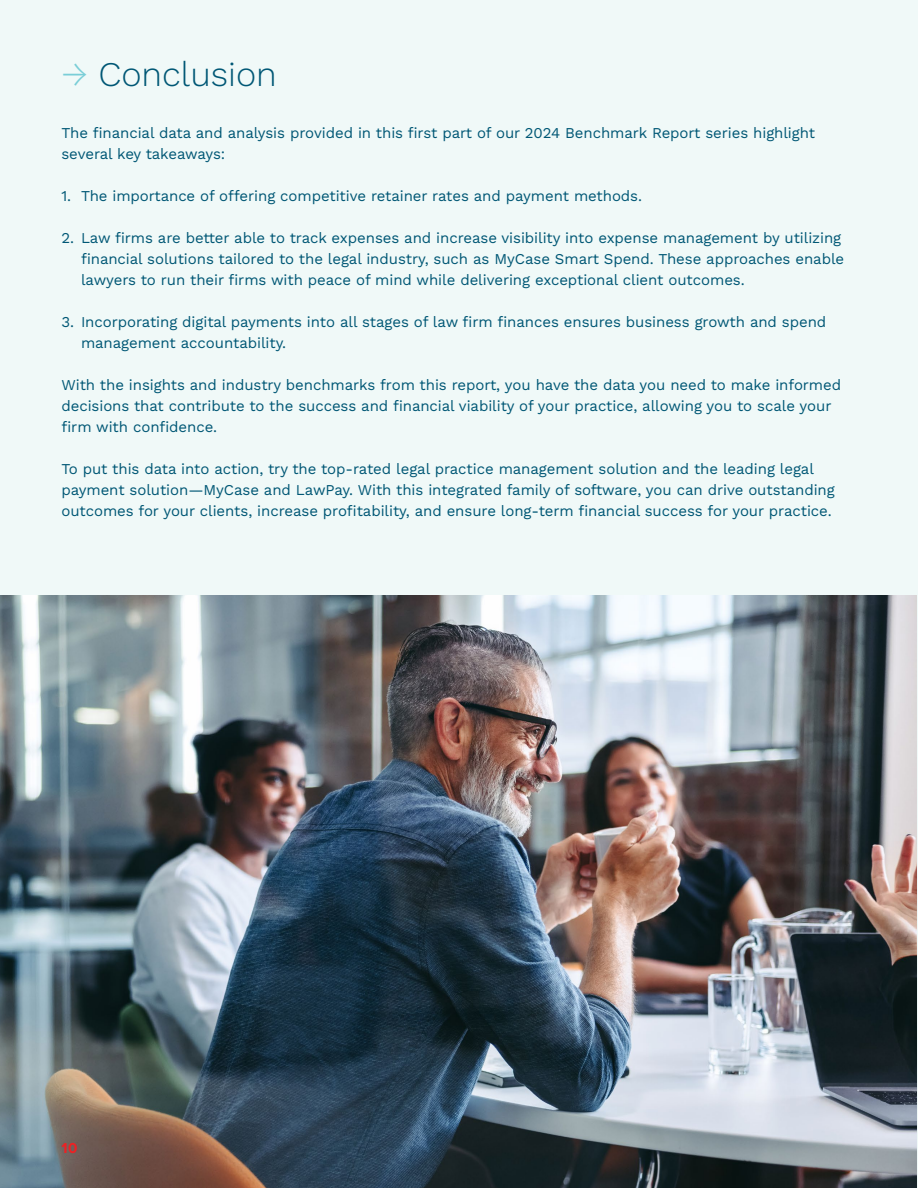
<style>
.page{position:relative;width:918px;height:1188px;background:#f0f9f8}
.page>*{position:absolute;margin:0;border:0;box-sizing:border-box;transform-origin:0 0}
.t1{font:300 34.5px "Work Sans";color:#005775}
.t2{font:15px/21px "Work Sans";letter-spacing:-.005em;color:#005775}
.t3{font:700 15px "Proxima Nova";color:#ed2124}
.s1{color:#7aced7}
</style>
<div class="page">
<img style="left:0;top:595px;width:916px;height:593px">
<h1 class="t1" style="left:62px;top:49px;width:217px"><span class="s1">→</span> Conclusion</h1>
<p class="t2" style="left:62px;top:122px;width:755px">The financial data and analysis provided in this first part of our 2024 Benchmark Report series highlight several key takeaways:</p>
<p class="t2" style="left:62px;top:185px;width:582px">1. The importance of offering competitive retainer rates and payment methods.</p>
<p class="t2" style="left:81px;top:227px;width:765px;text-indent:-20px">2. Law firms are better able to track expenses and increase visibility into expense management by utilizing financial solutions tailored to the legal industry, such as MyCase Smart Spend. These approaches enable lawyers to run their firms with peace of mind while delivering exceptional client outcomes.</p>
<p class="t2" style="left:81px;top:311px;width:747px;text-indent:-20px">3. Incorporating digital payments into all stages of law firm finances ensures business growth and spend management accountability.</p>
<p class="t2" style="left:62px;top:374px;width:781px">With the insights and industry benchmarks from this report, you have the data you need to make informed decisions that contribute to the success and financial viability of your practice, allowing you to scale your firm with confidence.</p>
<p class="t2" style="left:62px;top:458px;width:775px">To put this data into action, try the top-rated legal practice management solution and the leading legal payment solution—MyCase and LawPay. With this integrated family of software, you can drive outstanding outcomes for your clients, increase profitability, and ensure long-term financial success for your practice.</p>
<p class="t3" style="left:62px;top:1136px;width:17px">10</p>
</div>
